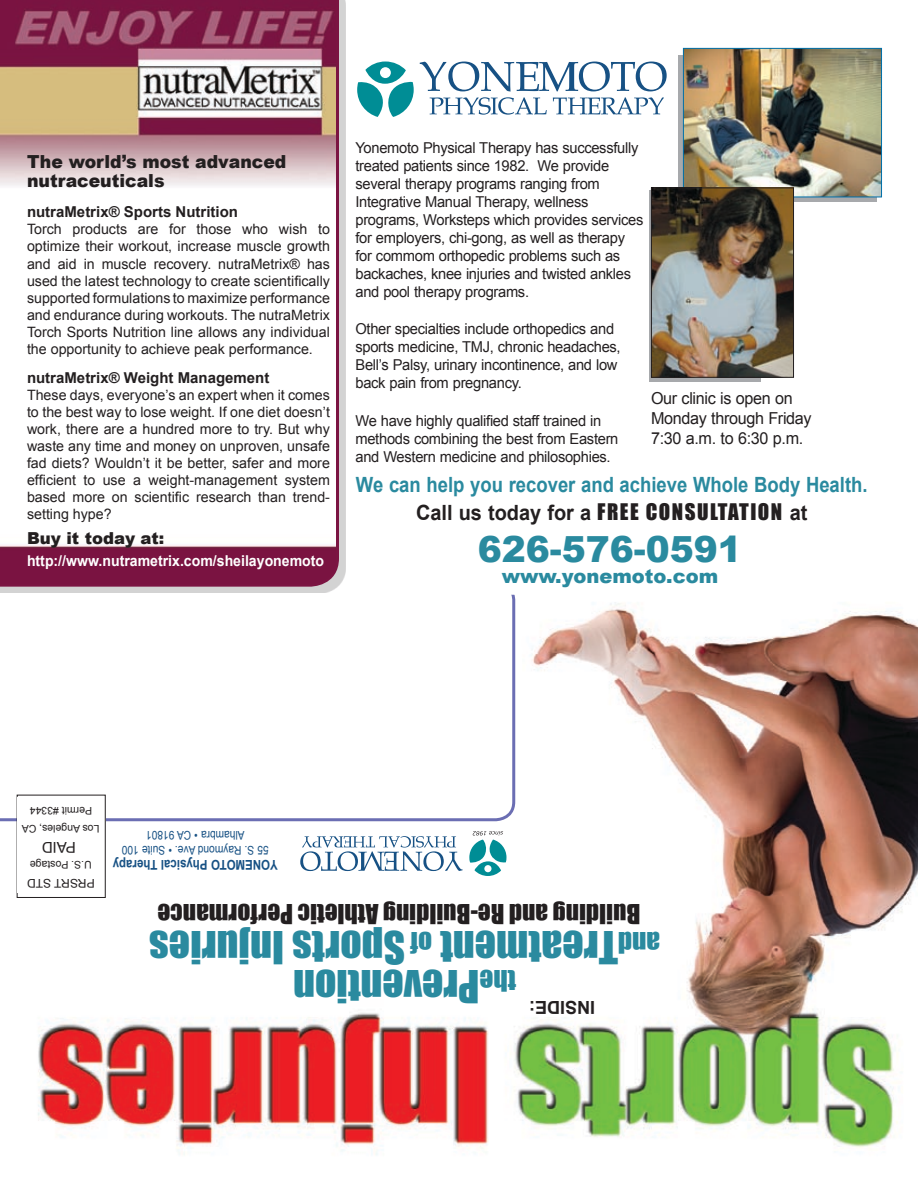
<style>
.page{position:relative;width:918px;height:1188px;background:#fff}
.page>*{position:absolute;margin:0;border:0;box-sizing:border-box;transform-origin:0 0}
.t1{font:41.85px "Impact";color:#2a8a9f}
.t2{font:900 36px "Arial";color:#2a8a9f}
.t3{font:27.3px "Impact";color:#2a8a9f}
.t4{font:25.35px "Impact";color:#231f20}
.t5{font:700 21px/28.5px "Arial";color:#2a8a9f;text-align:center;scale:.88 1}
.t6{font:900 19.5px "Arial";color:#2a8a9f}
.t7{font:900 18px/19.5px "Arial";color:#231f20;scale:.96 1}
.t8{font:700 18px "Arial";color:#231f20}
.t9{font:16.5px/20.2px "Arial";letter-spacing:-.02em;color:#231f20}
.t10{font:900 16.5px "Arial";color:#231f20}
.t11{font:15px/18px "Arial";letter-spacing:-.02em;color:#231f20}
.t12{font:700 15px "Arial";color:#231f20}
.t13{font:700 15px "Arial";color:#fff;scale:.94 1}
.t14{font:14.25px/17.1px "Arial";color:#231f20;text-align:justify}
.t15{font:700 13.5px "Arial";color:#175184;scale:.85 1}
.t16{font:12px/14.4px "Arial";color:#175184;text-align:center;scale:.85 1}
.t17{font:12px "Arial";color:#231f20}
.t18{font:10.5px/18px "Arial";color:#231f20;text-align:center}
.s1{color:#231f20}
.s2{font-family:"Impact";font-weight:400;color:#231f20}
</style>
<div class="page">
<img style="left:0;top:598px;width:918px;height:557px">
<svg style="left:0;top:595px;width:515px;height:226px"></svg>
<svg style="left:469px;top:831px;width:38px;height:45px"></svg>
<svg style="left:300px;top:836px;width:163px;height:35px"></svg>
<div style="left:17px;top:795px;width:88px;height:102px;background:#fff"></div>
<div style="left:17px;top:795px;width:89px;height:103px;border:1px solid #231f20"></div>
<div style="left:18px;top:797px;width:86px;height:96px;background:#fff"></div>
<div style="left:678px;top:56px;width:198px;height:146px;background:linear-gradient(to bottom,#9fa6ab,#a1a7ac)"></div>
<img style="left:685px;top:50px;width:195px;height:145px">
<div style="left:683px;top:48px;width:199px;height:149px;border:1px solid #0070aa"></div>
<div style="left:650px;top:190px;width:111px;height:192px;background:#a7a9ac"></div>
<img style="left:653px;top:189px;width:139px;height:187px">
<div style="left:651px;top:187px;width:143px;height:191px;border:1px solid #231f20"></div>
<svg style="left:357px;top:62px;width:57px;height:55px"></svg>
<svg style="left:420px;top:62px;width:247px;height:53px"></svg>
<div style="left:0;top:0;width:346px;height:593px;background:#d3d3d3"></div>
<svg style="left:0;top:0;width:339px;height:587px;background:#dcc6cb"></svg>
<p class="t7" style="left:27px;top:151px;width:272px">The world’s most advanced nutraceuticals</p>
<p class="t12" style="left:27px;top:202px;width:213px">nutraMetrix® Sports Nutrition</p>
<p class="t14" style="left:27px;top:221px;width:304px">Torch products are for those who wish to optimize their workout, increase muscle growth and aid in muscle recovery. nutraMetrix® has used the latest technology to create scientifically supported formulations to maximize performance and endurance during workouts. The nutraMetrix Torch Sports Nutrition line allows any individual the opportunity to achieve peak performance.</p>
<p class="t12" style="left:27px;top:367px;width:244px">nutraMetrix® Weight Management</p>
<p class="t14" style="left:27px;top:386px;width:305px">These days, everyone’s an expert when it comes to the best way to lose weight. If one diet doesn’t work, there are a hundred more to try. But why waste any time and money on unproven, unsafe fad diets? Wouldn’t it be better, safer and more efficient to use a weight-management system based more on scientific research than trend&shy;setting hype?</p>
<p class="t10" style="left:27px;top:526px;width:139px">Buy it today at:</p>
<p class="t13" style="left:27px;top:551px;width:318px">http://www.nutrametrix.com/sheilayonemoto</p>
<p class="t11" style="left:356px;top:139px;width:290px">Yonemoto Physical Therapy has successfully treated patients since 1982. We provide several therapy programs ranging from Integrative Manual Therapy, wellness programs, Worksteps which provides services for employers, chi-gong, as well as therapy for commom orthopedic problems such as backaches, knee injuries and twisted ankles and pool therapy programs.</p>
<p class="t11" style="left:356px;top:320px;width:267px">Other specialties include orthopedics and sports medicine, TMJ, chronic headaches, Bell’s Palsy, urinary incontinence, and low back pain from pregnancy.</p>
<p class="t11" style="left:356px;top:412px;width:264px">We have highly qualified staff trained in methods combining the best from Eastern and Western medicine and philosophies.</p>
<p class="t9" style="left:651px;top:388px;width:162px">Our clinic is open on<br>Monday through Friday<br>7:30 a.m. to 6:30 p.m.</p>
<h3 class="t5" style="left:356px;top:471px;width:583px">We can help you recover and achieve Whole Body Health.<br><span class="s1">Call us today for a</span> <span class="s2">FREE CONSULTATION</span> <span class="s1">at</span></h3>
<h2 class="t2" style="left:478px;top:523px;width:266px">626-576-0591</h2>
<h3 class="t6" style="left:502px;top:562px;width:218px">www.yonemoto.com</h3>
<p class="t18" style="left:99px;top:838px;width:79px;rotate:-180deg">Los Angeles, CA<br>Permit #3344</p>
<p class="t11" style="left:76px;top:856px;width:35px;rotate:-180deg">PAID</p>
<p class="t18" style="left:92px;top:874px;width:63px;rotate:-180deg">U.S. Postage</p>
<p class="t17" style="left:95px;top:891px;width:69px;rotate:-180deg">PRSRT STD</p>
<p class="t16" style="left:269px;top:857px;width:174px;rotate:-180deg">55 S. Raymond Ave. • Suite 100<br>Alhambra • CA 91801</p>
<p class="t15" style="left:278px;top:874px;width:196px;rotate:-180deg">YONEMOTO Physical Therapy</p>
<h3 class="t4" style="left:640px;top:934px;width:484px;rotate:-180deg">Building and Re-Building Athletic Performance</h3>
<h1 class="t1" style="left:405px;top:980px;width:257px;rotate:-180deg">Sports Injuries</h1>
<h3 class="t3" style="left:432px;top:964px;width:23px;rotate:-180deg">of</h3>
<h1 class="t1" style="left:618px;top:980px;width:179px;rotate:-180deg">Treatment</h1>
<h3 class="t3" style="left:660px;top:964px;width:44px;rotate:-180deg">and</h3>
<h1 class="t1" style="left:480px;top:1019px;width:188px;rotate:-180deg">Prevention</h1>
<h3 class="t3" style="left:516px;top:1002px;width:38px;rotate:-180deg">the</h3>
<p class="t8" style="left:595px;top:1019px;width:68px;rotate:-180deg">INSIDE:</p>
</div>
